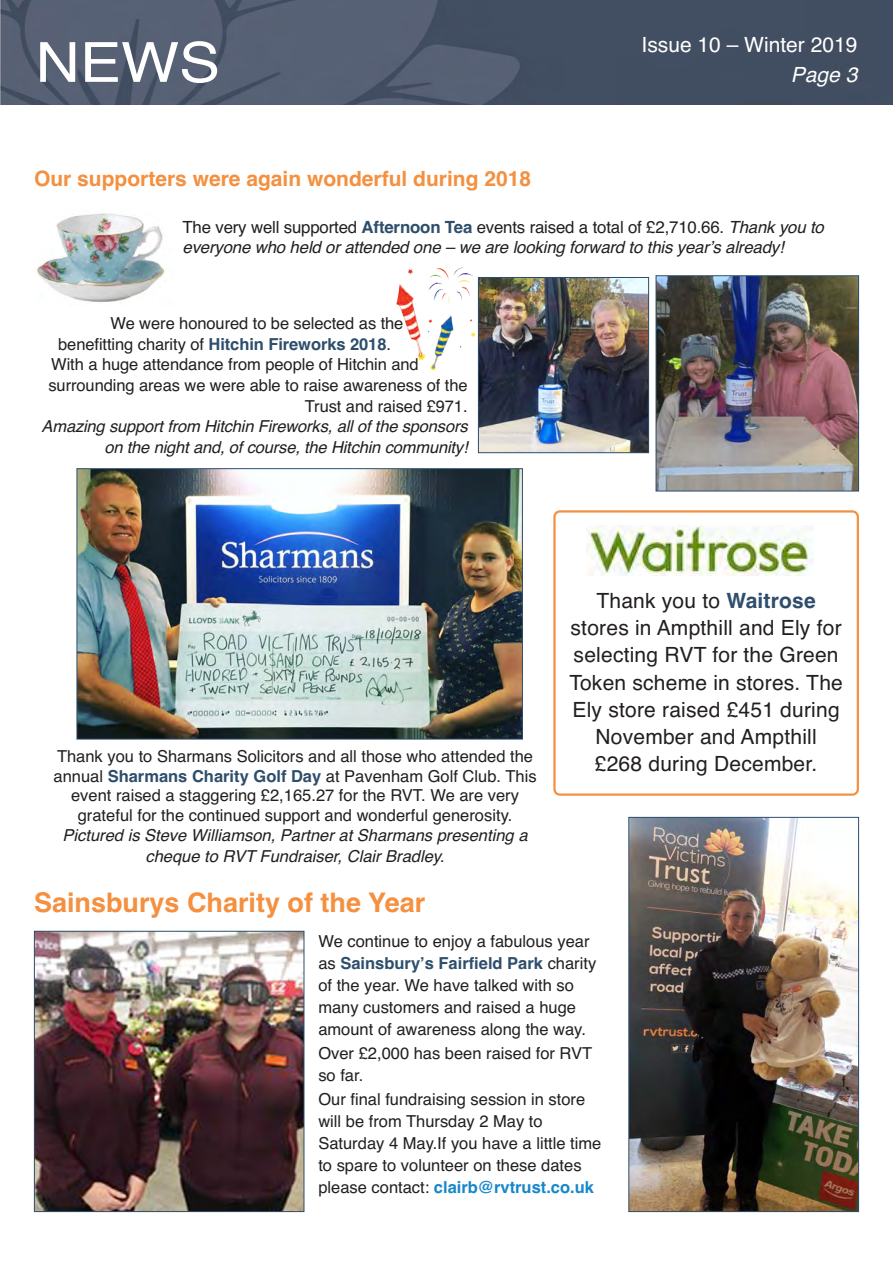
<style>
.page{position:relative;width:893px;height:1263px;background:#fff}
.page>*{position:absolute;margin:0;border:0;box-sizing:border-box;transform-origin:0 0}
.t1{font:55.35px "Helvetica";color:#fff;scale:1.11 1}
.t2{font:700 27px "Helvetica";color:#f4903f}
.t3{font:21px/27.2px "Helvetica";letter-spacing:.01em;color:#231f20;text-align:center}
.t4{font:700 21px "Helvetica";color:#f4903f}
.t5{font:21px "Helvetica";color:#fff}
.t6{font:italic 21px "Helvetica";color:#fff}
.t7{font:italic 16.8px/20.1px "Helvetica";letter-spacing:-.01em;color:#231f20}
.t8{font:16.5px/22px "Helvetica";color:#231f20}
.t9{font:italic 16.5px/20.5px "Helvetica";letter-spacing:-.01em;color:#231f20;text-align:right}
.s1{font-style:normal}
.s2{font-weight:700;font-style:normal;color:#2e4e6c}
.s3{font-weight:700;color:#2e4e6c}
.s4{font-weight:700;color:#1787c9}
</style>
<div class="page">
<svg style="left:553px;top:510px;width:306px;height:286px"></svg>
<div style="left:585px;top:525px;width:232px;height:50px;background:#fff"></div>
<img style="left:587px;top:525px;width:226px;height:50px">
<img style="left:0;top:0;width:893px;height:105px">
<img style="left:36px;top:213px;width:130px;height:89px">
<img style="left:79px;top:470px;width:442px;height:267px">
<div style="left:77px;top:468px;width:446px;height:271px;border:1px solid #2e4e6c"></div>
<img style="left:36px;top:933px;width:266px;height:277px">
<div style="left:34px;top:931px;width:270px;height:281px;border:1px solid #2e4e6c"></div>
<img style="left:630px;top:819px;width:227px;height:391px">
<div style="left:628px;top:817px;width:231px;height:395px;border:1px solid #2e4e6c"></div>
<img style="left:480px;top:279px;width:167px;height:172px">
<div style="left:478px;top:277px;width:171px;height:176px;border:1px solid #2e4e6c"></div>
<img style="left:658px;top:277px;width:199px;height:212px">
<div style="left:656px;top:275px;width:203px;height:216px;border:1px solid #2e4e6c"></div>
<img style="left:396px;top:264px;width:78px;height:97px">
<h1 class="t1" style="left:36px;top:30px;width:168px">NEWS</h1>
<p class="t5" style="left:641px;top:33px;width:217px">Issue 10 – Winter 2019</p>
<p class="t6" style="left:791px;top:62px;width:68px">Page 3</p>
<p class="t4" style="left:34px;top:166px;width:499px">Our supporters were again wonderful during 2018</p>
<p class="t7" style="left:182px;top:217px;width:643px"><span class="s1">The very well supported</span> <span class="s2">Afternoon Tea</span> <span class="s1">events raised a total of £2,710.66.</span> Thank you to everyone who held or attended one – we are looking forward to this yearʼs already!</p>
<p class="t8" style="left:111px;top:313px;width:294px">We were honoured to be selected as the</p>
<p class="t8" style="left:58px;top:333px;width:334px">benefitting charity of <span class="s3">Hitchin Fireworks 2018</span>.</p>
<p class="t8" style="left:51px;top:354px;width:369px">With a huge attendance from people of Hitchin and</p>
<p class="t8" style="left:48px;top:374px;width:421px">surrounding areas we were able to raise awareness of the</p>
<p class="t8" style="left:305px;top:395px;width:164px">Trust and raised £971.</p>
<p class="t9" style="left:42px;top:416px;width:427px">Amazing support from Hitchin Fireworks, all of the sponsors on the night and, of course, the Hitchin community!</p>
<p class="t3" style="left:569px;top:587px;width:275px">Thank you to <span class="s3">Waitrose </span>stores in Ampthill and Ely for selecting RVT for the Green<br>Token scheme in stores. The<br>Ely store raised £451 during<br>November and Ampthill £268 during December.</p>
<p class="t8" style="left:54px;top:746px;width:485px;line-height:19.8px;text-align:center">Thank you to Sharmans Solicitors and all those who attended the annual <span class="s3">Sharmans Charity Golf Day</span> at Pavenham Golf Club. This event raised a staggering £2,165.27 for the RVT. We are very grateful for the continued support and wonderful generosity.</p>
<p class="t9" style="left:63px;top:825px;width:466px;text-align:center">Pictured is Steve Williamson, Partner at Sharmans presenting a cheque to RVT Fundraiser, Clair Bradley.</p>
<h2 class="t2" style="left:34px;top:887px;width:393px">Sainsburys Charity of the Year</h2>
<p class="t8" style="left:318px;top:930px;width:279px">We continue to enjoy a fabulous year as <span class="s3">Sainsburyʼs Fairfield Park</span> charity of the year. We have talked with so many customers and raised a huge amount of awareness along the way.</p>
<p class="t8" style="left:318px;top:1042px;width:275px">Over £2,000 has been raised for RVT so far.</p>
<p class="t8" style="left:318px;top:1088px;width:285px">Our final fundraising session in store will be from Thursday 2 May to Saturday 4 May.If you have a little time to spare to volunteer on these dates please contact: <span class="s4">clairb@rvtrust.co.uk</span></p>
</div>
